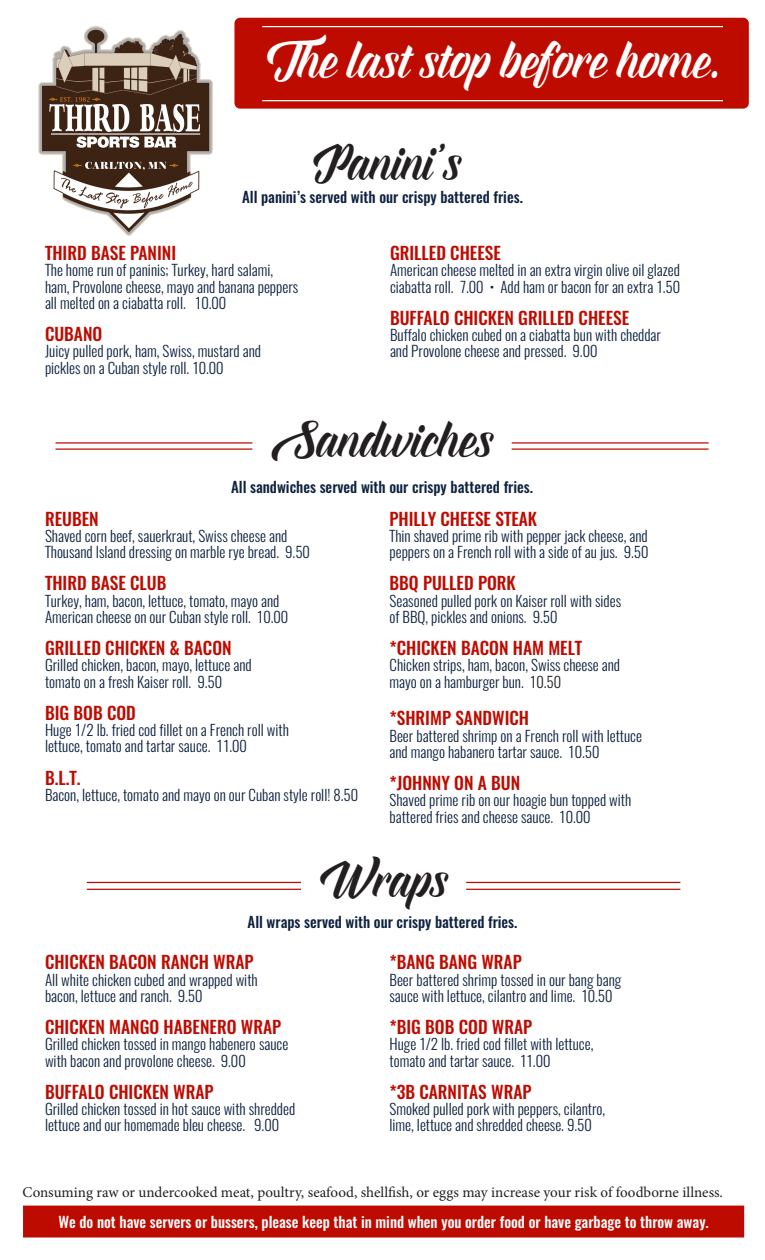
<style>
.page{position:relative;width:765px;height:1260px;background:#fff}
.page>*{position:absolute;margin:0;border:0;box-sizing:border-box;transform-origin:0 0}
.t1{font:50px "Everglow";letter-spacing:.005em;color:#fff}
.t2{font:48.75px "Everglow";letter-spacing:-.005em;color:#231f20}
.Item{font:500 17.5px "Oswald";color:#be0b00}
.Item_no_description{font:500 17.5px "Oswald";color:#be0b00}
.Description{font:300 15px/16.2px "Oswald";color:#0e2240}
.Section_Description{font:500 15px "Oswald";color:#0e2240}
.t3{font:15px "Minion Pro";color:#231f20}
.t4{font:500 15px "Oswald";color:#fff}
.Item_no_description-2{font:300 15px/16.2px "Oswald";color:#0e2240}
.s1{color:#231f20}
</style>
<div class="page">
<img style="left:38px;top:26px;width:175px;height:210px">
<hr style="left:56px;top:442px;width:196px;height:2px;background:#be0b00">
<hr style="left:56px;top:448px;width:196px;height:2px;background:#be0b00">
<hr style="left:512px;top:442px;width:197px;height:2px;background:#be0b00">
<hr style="left:512px;top:448px;width:197px;height:2px;background:#be0b00">
<hr style="left:87px;top:882px;width:214px;height:1px;background:#be0b00">
<hr style="left:87px;top:889px;width:214px;height:1px;background:#be0b00">
<hr style="left:466px;top:882px;width:214px;height:1px;background:#be0b00">
<hr style="left:466px;top:889px;width:214px;height:1px;background:#be0b00">
<div style="left:234px;top:18px;width:515px;height:91px;background:#be0b00;border-radius:6px"></div>
<hr style="left:262px;top:100px;width:461px;height:1px;background:#fff">
<hr style="left:262px;top:26px;width:461px;height:1px;background:#fff">
<div style="left:24px;top:1206px;width:720px;height:31px;background:#be0b00"></div>
<div style="left:23px;top:1206px;width:721px;height:32px;border:1px solid #be0b00"></div>
<p class="t1" style="left:267px;top:27px;width:454px">The last stop before home.</p>
<p class="t2" style="left:314px;top:130px;width:148px">Panini’s</p>
<p class="Section_Description" style="left:242px;top:186px;width:282px">All panini’s served with our crispy battered fries.</p>
<p class="Item" style="left:45px;top:241px;width:133px">THIRD BASE PANINI</p>
<p class="Description" style="left:45px;top:262px;width:255px">The home run of paninis; Turkey, hard salami, ham, Provolone cheese, mayo and banana peppers all melted on a ciabatta roll. 10.00</p>
<p class="Item" style="left:45px;top:322px;width:59px">CUBANO</p>
<p class="Description" style="left:45px;top:343px;width:218px">Juicy pulled pork, ham, Swiss, mustard and pickles on a Cuban style roll. 10.00</p>
<p class="Item" style="left:390px;top:241px;width:112px">GRILLED CHEESE</p>
<p class="Description" style="left:390px;top:262px;width:292px">American cheese melted in an extra virgin olive oil glazed ciabatta roll. 7.00 • Add ham or bacon for an extra 1.50</p>
<p class="Item" style="left:390px;top:306px;width:241px">BUFFALO CHICKEN GRILLED CHEESE</p>
<p class="Description" style="left:390px;top:327px;width:273px">Buffalo chicken cubed on a ciabatta bun with cheddar and Provolone cheese and pressed. 9.00</p>
<p class="t2" style="left:272px;top:407px;width:222px">Sandwiches</p>
<p class="Section_Description" style="left:231px;top:477px;width:303px">All sandwiches served with our crispy battered fries.</p>
<p class="Item" style="left:45px;top:506px;width:55px">REUBEN</p>
<p class="Description" style="left:45px;top:528px;width:267px">Shaved corn beef, sauerkraut, Swiss cheese and<br>Thousand Island dressing on marble rye bread. 9.50</p>
<p class="Item" style="left:45px;top:571px;width:123px">THIRD BASE CLUB</p>
<p class="Description" style="left:45px;top:592px;width:245px">Turkey, ham, bacon, lettuce, tomato, mayo and<br>American cheese on our Cuban style roll. 10.00</p>
<p class="Item" style="left:45px;top:636px;width:188px">GRILLED CHICKEN &amp; BACON</p>
<p class="Description" style="left:45px;top:657px;width:208px">Grilled chicken, bacon, mayo, lettuce and tomato on a fresh Kaiser roll. 9.50</p>
<p class="Item" style="left:45px;top:701px;width:92px">BIG BOB COD</p>
<p class="Description" style="left:45px;top:722px;width:245px">Huge 1/2 lb. fried cod fillet on a French roll with lettuce, tomato and tartar sauce. 11.00</p>
<p class="Item" style="left:45px;top:765px;width:37px">B.L.T.</p>
<p class="Description" style="left:45px;top:787px;width:315px">Bacon, lettuce, tomato and mayo on our Cuban style roll! 8.50</p>
<p class="Item" style="left:390px;top:506px;width:149px">PHILLY CHEESE STEAK</p>
<p class="Description" style="left:390px;top:528px;width:260px">Thin shaved prime rib with pepper jack cheese, and peppers on a French roll with a side of au jus. 9.50</p>
<p class="Item" style="left:390px;top:571px;width:128px">BBQ PULLED PORK</p>
<p class="Description" style="left:390px;top:592px;width:233px">Seasoned pulled pork on Kaiser roll with sides of BBQ, pickles and onions. 9.50</p>
<p class="Item_no_description" style="left:390px;top:636px;width:194px">*CHICKEN BACON HAM MELT</p>
<p class="Item_no_description-2" style="left:390px;top:657px;width:232px">Chicken strips, ham, bacon, Swiss cheese and mayo on a hamburger bun. <span class="s1">10.50</span></p>
<p class="Item" style="left:390px;top:706px;width:141px">*SHRIMP SANDWICH</p>
<p class="Description" style="left:390px;top:728px;width:254px">Beer battered shrimp on a French roll with lettuce and mango habanero tartar sauce. 10.50</p>
<p class="Item" style="left:390px;top:771px;width:132px">*JOHNNY ON A BUN</p>
<p class="Description" style="left:390px;top:792px;width:243px">Shaved prime rib on our hoagie bun topped with battered fries and cheese sauce. 10.00</p>
<p class="t2" style="left:321px;top:848px;width:128px">Wraps</p>
<p class="Section_Description" style="left:248px;top:911px;width:271px">All wraps served with our crispy battered fries.</p>
<p class="Item" style="left:45px;top:950px;width:210px">CHICKEN BACON RANCH WRAP</p>
<p class="Description" style="left:45px;top:971px;width:214px">All white chicken cubed and wrapped with bacon, lettuce and ranch. 9.50</p>
<p class="Item" style="left:45px;top:1015px;width:238px">CHICKEN MANGO HABENERO WRAP</p>
<p class="Description" style="left:45px;top:1036px;width:245px">Grilled chicken tossed in mango habenero sauce with bacon and provolone cheese. 9.00</p>
<p class="Item" style="left:45px;top:1080px;width:170px">BUFFALO CHICKEN WRAP</p>
<p class="Description" style="left:45px;top:1101px;width:252px">Grilled chicken tossed in hot sauce with shredded lettuce and our homemade bleu cheese. 9.00</p>
<p class="Item" style="left:390px;top:950px;width:134px">*BANG BANG WRAP</p>
<p class="Description" style="left:390px;top:971px;width:233px">Beer battered shrimp tossed in our bang bang sauce with lettuce, cilantro and lime. 10.50</p>
<p class="Item" style="left:390px;top:1015px;width:144px">*BIG BOB COD WRAP</p>
<p class="Description" style="left:390px;top:1036px;width:205px">Huge 1/2 lb. fried cod fillet with lettuce, tomato and tartar sauce. 11.00</p>
<p class="Item" style="left:390px;top:1080px;width:143px">*3B CARNITAS WRAP</p>
<p class="Description" style="left:390px;top:1101px;width:217px">Smoked pulled pork with peppers, cilantro, lime, lettuce and shredded cheese. 9.50</p>
<p class="t3" style="left:22px;top:1182px;width:702px">Consuming raw or undercooked meat, poultry, seafood, shellfish, or eggs may increase your risk of foodborne illness.</p>
<p class="t4" style="left:58px;top:1212px;width:652px">We do not have servers or bussers, please keep that in mind when you order food or have garbage to throw away.</p>
</div>
